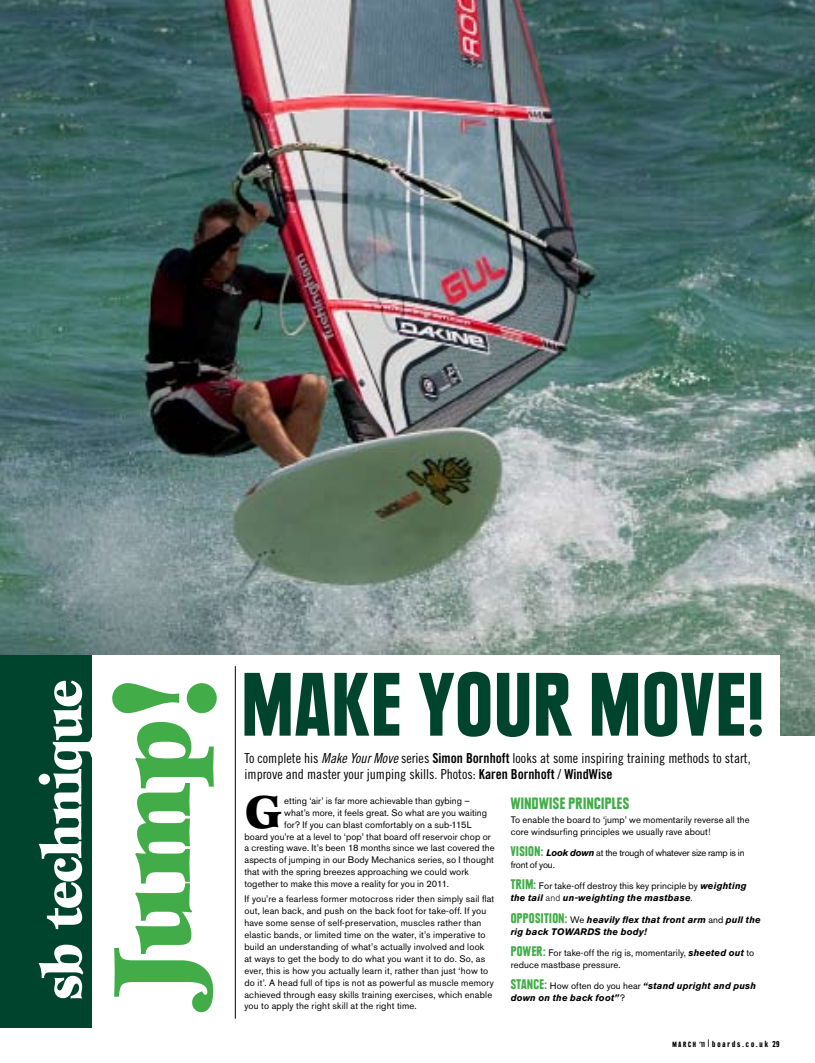
<style>
.page{position:relative;width:815px;height:1063px;background:#fff}
.page>*{position:absolute;margin:0;border:0;box-sizing:border-box;transform-origin:0 0}
.t1{font:900 48px "Esprit";color:#000}
.t2{font:900 condensed 16.25px "Plak";letter-spacing:.03em;color:#42ad48}
.t3{font:13.75px/16.2px "Trade Gothic Cond Eighteen";color:#000}
.t4{font:9.38px/11.9px "Akzidenz Grotesk BE";letter-spacing:.01em;color:#000}
.t5{font:italic 700 9.38px/11.9px "Akzidenz Grotesk BE";letter-spacing:.015em;color:#000}
.t6{font:9.38px/11.9px "Akzidenz Grotesk BE";letter-spacing:-.02em;color:#000}
.t7{font:900 condensed 8.75px "Plak";letter-spacing:.22em;color:#000}
.s1{font-family:"Trade Gothic Cond Eighteen Obl"}
.s2{font-family:"Trade Gothic Bold Cond Twenty"}
.s3{font-family:"Plak";font-weight:900;font-stretch:condensed;font-size:13.75px;color:#42ad48}
.s4{font-weight:700;font-style:italic}
.s5{font-family:"Plak";font-weight:900;font-style:normal;font-stretch:condensed;font-size:13.75px;color:#42ad48}
.s6{font-weight:400;font-style:normal}
.s7{font-weight:300;font-style:normal}
.s8{font-size:7.5px}
</style>
<div class="page">
<img style="left:0;top:0;width:815px;height:735px">
<div style="left:43px;top:656px;width:737px;height:372px;background:#fff"></div>
<svg style="left:244px;top:672px;width:518px;height:65px"></svg>
<hr style="left:235px;top:666px;width:1px;height:353px;background:#000">
<svg style="left:114px;top:722px;width:100px;height:290px"></svg>
<svg style="left:112px;top:683px;width:105px;height:30px"></svg>
<div style="left:0;top:656px;width:91px;height:372px;background:#00442e"></div>
<svg style="left:39px;top:681px;width:53px;height:317px"></svg>
<h3 class="t3" style="left:244px;top:750px;width:508px">To complete his <span class="s1">Make Your Move</span> series <span class="s2">Simon Bornhoft</span> looks at some inspiring training methods to start, improve and master your jumping skills. Photos: <span class="s2">Karen Bornhoft</span> / <span class="s2">WindWise</span></h3>
<h1 class="t1" style="left:244px;top:782px;width:40px">G</h1>
<p class="t4" style="left:284px;top:795px;width:187px">etting ‘air’ is far more achievable than gybing –</p>
<p class="t4" style="left:284px;top:807px;width:204px">what’s more, it feels great. So what are you waiting</p>
<p class="t4" style="left:284px;top:818px;width:189px">for? If you can blast comfortably on a sub-115L</p>
<p class="t4" style="left:244px;top:830px;width:248px">board you’re at a level to ‘pop’ that board off reservoir chop or</p>
<p class="t4" style="left:244px;top:842px;width:252px">a cresting wave. It’s been 18 months since we last covered the</p>
<p class="t4" style="left:244px;top:854px;width:251px">aspects of jumping in our Body Mechanics series, so I thought</p>
<p class="t4" style="left:244px;top:866px;width:226px">that with the spring breezes approaching we could work</p>
<p class="t4" style="left:244px;top:878px;width:206px">together to make this move a reality for you in 2011.</p>
<p class="t4" style="left:244px;top:893px;width:251px">If you’re a fearless former motocross rider then simply sail flat out, lean back, and push on the back foot for take-off. If you have some sense of self-preservation, muscles rather than elastic bands, or limited time on the water, it’s imperative to build an understanding of what’s actually involved and look<br>at ways to get the body to do what you want it to do. So, as ever, this is how you actually learn it, rather than just ‘how to do it’. A head full of tips is not as powerful as muscle memory achieved through easy skills training exercises, which enable you to apply the right skill at the right time.</p>
<h2 class="t2" style="left:511px;top:794px;width:120px">WINDWISE PRINCIPLES</h2>
<p class="t4" style="left:511px;top:814px;width:241px">To enable the board to ‘jump’ we momentarily reverse all the core windsurfing principles we usually rave about!</p>
<p class="t6" style="left:511px;top:847px;width:235px"><span class="s3">VISION:</span> <span class="s4">Look down</span> at the trough of whatever size ramp is in front of you.</p>
<p class="t5" style="left:511px;top:880px;width:238px"><span class="s5">TRIM:</span> <span class="s6">For take-off destroy this key principle by</span> weighting the tail <span class="s7">and</span> un-weighting the mastbase<span class="s7">.</span></p>
<p class="t5" style="left:511px;top:914px;width:252px"><span class="s5">OPPOSITION:</span> <span class="s6">We</span> heavily flex that front arm <span class="s6">and</span> pull the rig back TOWARDS the body!</p>
<p class="t4" style="left:511px;top:947px;width:245px"><span class="s3">POWER:</span> For take-off the rig is, momentarily, <span class="s4">sheeted out</span> to reduce mastbase pressure.</p>
<p class="t5" style="left:511px;top:980px;width:247px"><span class="s5">STANCE:</span> <span class="s6">How often do you hear</span> “stand upright and push down on the back foot”<span class="s6">?</span></p>
<p class="t7" style="left:672px;top:1038px;width:109px"><span class="s8">MARCH ’11 |</span> BOARDS.CO.UK 29</p>
</div>
